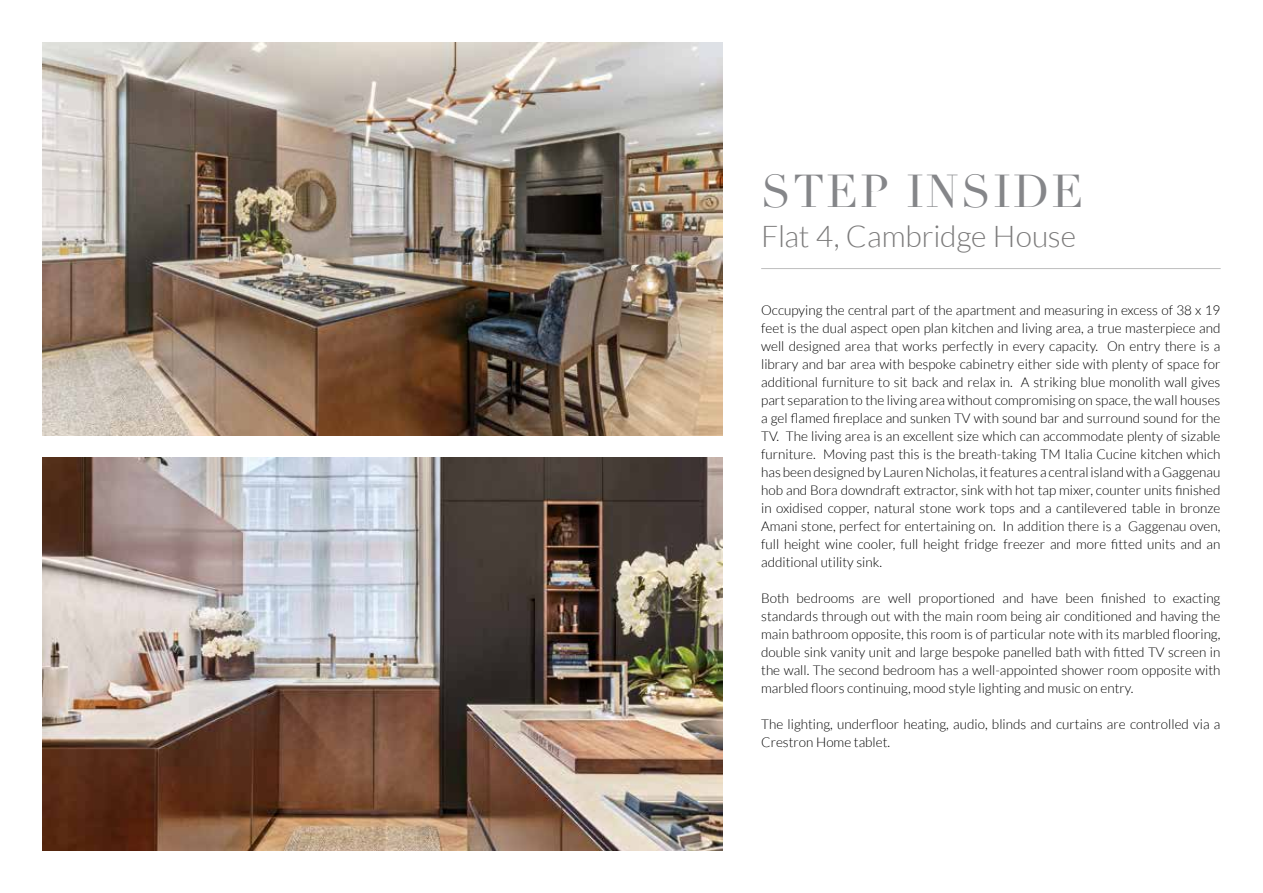
<style>
.page{position:relative;width:1263px;height:893px;background:#fff}
.page>*{position:absolute;margin:0;border:0;box-sizing:border-box;transform-origin:0 0}
.t1{font:45px "Didot";letter-spacing:.05em;color:#858689}
.t2{font:300 30px "Lato";letter-spacing:-.005em;color:#7c7b7b}
.t3{font:300 13.5px/18px "Lato";color:#000;text-align:justify}
</style>
<div class="page">
<img style="left:43px;top:457px;width:679px;height:393px">
<img style="left:43px;top:43px;width:679px;height:393px">
<hr style="left:761px;top:268px;width:460px;height:1px;background:#bebebe">
<h1 class="t1" style="left:761px;top:164px;width:324px">STEP INSIDE</h1>
<h2 class="t2" style="left:761px;top:220px;width:316px">Flat 4, Cambridge House</h2>
<p class="t3" style="left:761px;top:301px;width:461px">Occupying the central part of the apartment and measuring in excess of 38 x 19 feet is the dual aspect open plan kitchen and living area, a true masterpiece and well designed area that works perfectly in every capacity. On entry there is a library and bar area with bespoke cabinetry either side with plenty of space for additional furniture to sit back and relax in. A striking blue monolith wall gives part separation to the living area without compromising on space, the wall houses a gel flamed fireplace and sunken TV with sound bar and surround sound for the TV. The living area is an excellent size which can accommodate plenty of sizable furniture. Moving past this is the breath-taking TM Italia Cucine kitchen which has been designed by Lauren Nicholas, it features a central island with a Gaggenau hob and Bora downdraft extractor, sink with hot tap mixer, counter units finished in oxidised copper, natural stone work tops and a cantilevered table in bronze Amani stone, perfect for entertaining on. In addition there is a Gaggenau oven, full height wine cooler, full height fridge freezer and more fitted units and an additional utility sink.</p>
<p class="t3" style="left:761px;top:589px;width:461px">Both bedrooms are well proportioned and have been finished to exacting standards through out with the main room being air conditioned and having the main bathroom opposite, this room is of particular note with its marbled flooring, double sink vanity unit and large bespoke panelled bath with fitted TV screen in the wall. The second bedroom has a well-appointed shower room opposite with marbled floors continuing, mood style lighting and music on entry.</p>
<p class="t3" style="left:761px;top:715px;width:461px">The lighting, underfloor heating, audio, blinds and curtains are controlled via a<br>Crestron Home tablet.</p>
</div>
